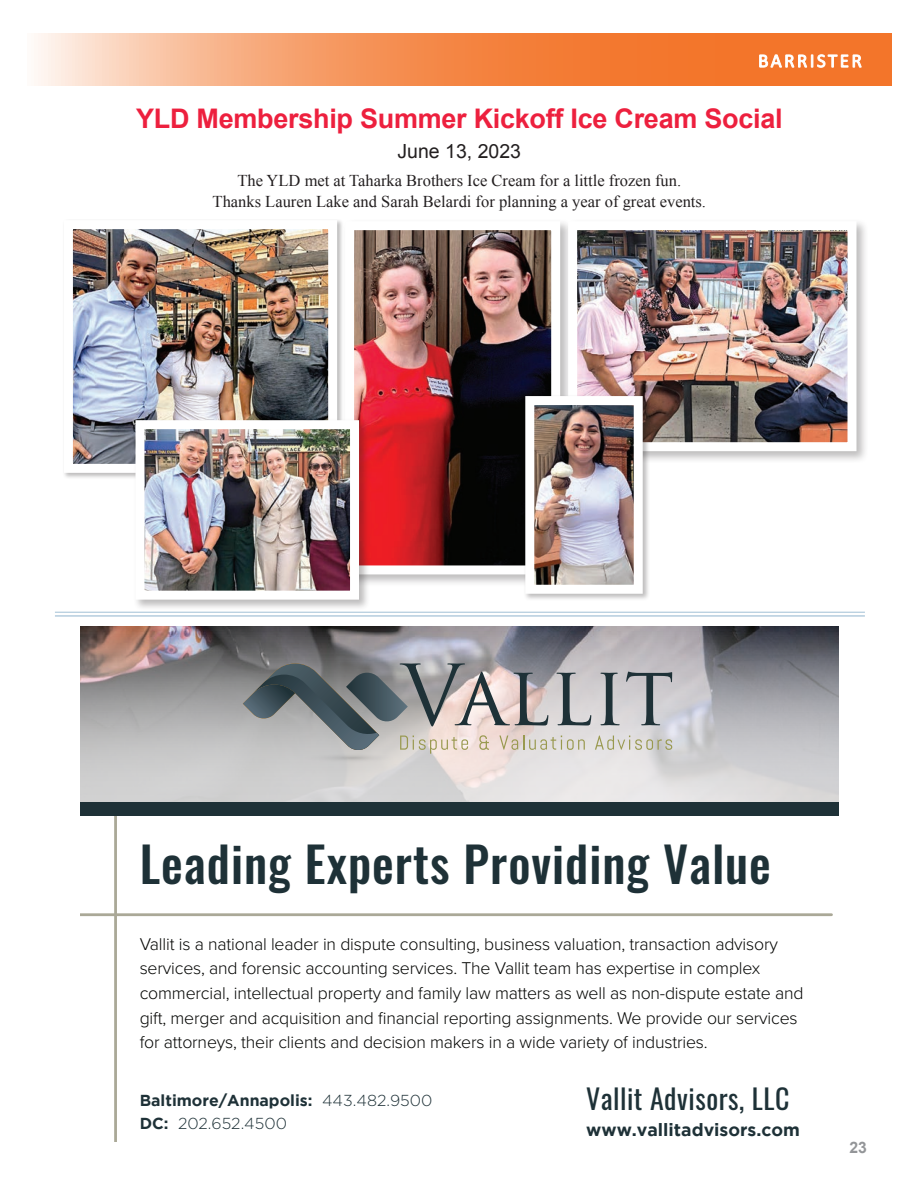
<style>
.page{position:relative;width:918px;height:1188px;background:#fff}
.page>*{position:absolute;margin:0;border:0;box-sizing:border-box;transform-origin:0 0}
.t1{font:500 48.75px "Oswald";letter-spacing:.02em;color:#1e3137}
.t2{font:27.9px "Oswald";letter-spacing:.02em;color:#1e3137}
.t3{font:700 27px "Arial";letter-spacing:-.01em;color:#ed203e}
.t4{font:19.5px "Arial";color:#231f20}
.t5{font:300 17.7px/24.8px "Proxima Nova";letter-spacing:-.01em;color:#040503}
.t6{font:700 17.7px "Gotham";color:#1e3137}
.t7{font:16.5px/21px "Times New Roman";color:#231f20;text-align:center}
.t8{font:300 15.9px/23px "Gotham";color:#1e3137}
.t9{font:700 15.75px "Arial";color:#939598}
.s1{font-weight:700}
</style>
<div class="page">
<svg style="left:34px;top:33px;width:857px;height:53px;background:#f5965e"></svg>
<svg style="left:759px;top:54px;width:103px;height:15px"></svg>
<div style="left:62px;top:219px;width:282px;height:260px;background:#231f20;opacity:.3"></div>
<img style="left:74px;top:230px;width:253px;height:233px">
<div style="left:64px;top:220px;width:273px;height:253px;border:9px solid #fff"></div>
<div style="left:342px;top:218px;width:231px;height:369px;background:#231f20;opacity:.3"></div>
<img style="left:355px;top:231px;width:195px;height:333px">
<div style="left:345px;top:221px;width:215px;height:353px;border:9px solid #fff"></div>
<div style="left:565px;top:218px;width:304px;height:246px;background:#231f20;opacity:.3"></div>
<img style="left:578px;top:231px;width:268px;height:210px">
<div style="left:568px;top:221px;width:288px;height:230px;border:9px solid #fff"></div>
<div style="left:133px;top:418px;width:237px;height:193px;background:#231f20;opacity:.3"></div>
<img style="left:145px;top:430px;width:204px;height:160px">
<div style="left:135px;top:420px;width:224px;height:180px;border:9px solid #fff"></div>
<hr style="left:81px;top:913px;width:751px;height:3px;background:#aaa897">
<hr style="left:114px;top:626px;width:3px;height:516px;background:#aaa897">
<svg style="left:81px;top:626px;width:758px;height:177px;background:#aca9ac"></svg>
<svg style="left:243px;top:661px;width:429px;height:104px;background:#a8a7a7"></svg>
<div style="left:81px;top:803px;width:758px;height:13px;background:#1e3137"></div>
<div style="left:524px;top:394px;width:126px;height:207px;background:#231f20;opacity:.3"></div>
<img style="left:535px;top:406px;width:98px;height:178px">
<div style="left:525px;top:396px;width:118px;height:198px;border:9px solid #fff"></div>
<hr style="left:55px;top:612px;width:810px;height:1px;background:#2f73a2">
<hr style="left:55px;top:616px;width:810px;height:1px;background:#2f73a2">
<h3 class="t3" style="left:136px;top:100px;width:648px">YLD Membership Summer Kickoff Ice Cream Social</h3>
<p class="t4" style="left:398px;top:138px;width:125px">June 13, 2023</p>
<p class="t7" style="left:213px;top:169px;width:495px">The YLD met at Taharka Brothers Ice Cream for a little frozen fun.<br>Thanks Lauren Lake and Sarah Belardi for planning a year of great events.</p>
<h1 class="t1" style="left:140px;top:838px;width:633px">Leading Experts Providing Value</h1>
<p class="t5" style="left:140px;top:930px;width:665px">Vallit is a national leader in dispute consulting, business valuation, transaction advisory services, and forensic accounting services. The Vallit team has expertise in complex commercial, intellectual property and family law matters as well as non-dispute estate and gift, merger and acquisition and financial reporting assignments. We provide our services for attorneys, their clients and decision makers in a wide variety of industries.</p>
<p class="t8" style="left:140px;top:1089px;width:294px"><span class="s1">Baltimore/Annapolis:</span> 443.482.9500<br><span class="s1">DC:</span> 202.652.4500</p>
<h2 class="t2" style="left:586px;top:1074px;width:205px">Vallit Advisors, LLC</h2>
<p class="t6" style="left:586px;top:1120px;width:215px">www.vallitadvisors.com</p>
<p class="t9" style="left:849px;top:1137px;width:19px">23</p>
</div>
